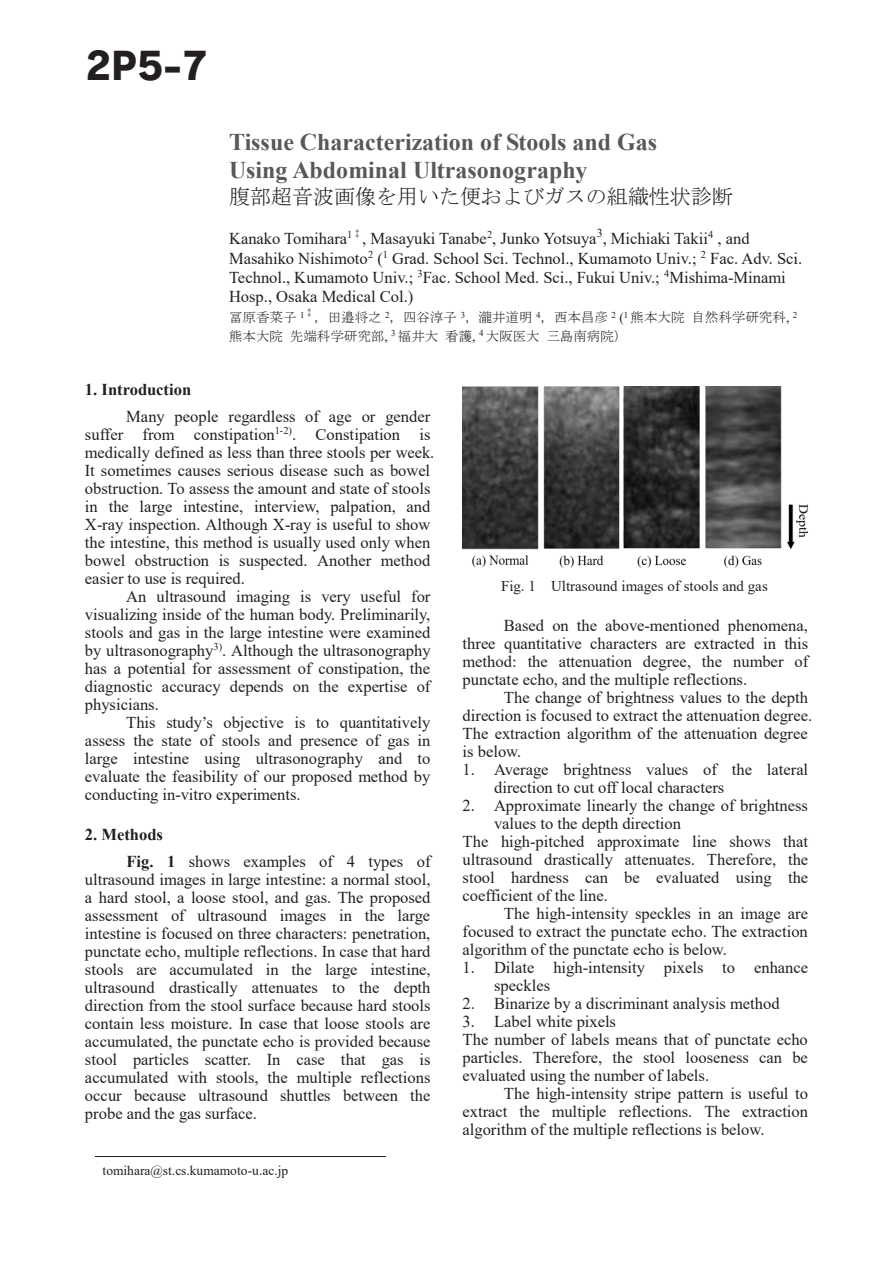
<style>
.page{position:relative;width:893px;height:1263px;background:#fff}
.page>*{position:absolute;margin:0;border:0;box-sizing:border-box;transform-origin:0 0}
.t1{font:37.5px "Rodin Pro EB";color:#231f20}
.t2{font:700 24px/27.6px "Times New Roman";color:#57585a}
.t3{font:21px "MS Mincho";color:#231f20}
.t4{font:16.5px/18px "Times New Roman";color:#231f20}
.t5{font:15px "Times New Roman";color:#231f20}
.t6{font:13.5px/18.3px "MS Mincho";color:#231f20}
.t7{font:13.5px "Times New Roman";color:#231f20}
.s1{font-family:"Times New Roman"}
.s2{font-weight:700}
</style>
<div class="page">
<img style="left:463px;top:387px;width:346px;height:181px">
<hr style="left:96px;top:1156px;width:290px;height:1px;background:#231f20">
<p class="t1" style="left:85px;top:39px;width:124px">2P5-7</p>
<p class="t2" style="left:229px;top:127px;width:429px">Tissue Characterization of Stools and Gas<br>Using Abdominal Ultrasonography</p>
<p class="t3" style="left:229px;top:186px;width:505px">腹部超音波画像を用いた便およびガスの組織性状診断</p>
<p class="t4" style="left:229px;top:228px;width:575px;line-height:19.4px">Kanako Tomihara<sup>1</sup><sup>‡</sup>, Masayuki Tanabe<sup>2</sup>, Junko Yotsuya<sup>3</sup>, Michiaki Takii<sup>4</sup> , and Masahiko Nishimoto<sup>2</sup> (<sup>1</sup> Grad. School Sci. Technol., Kumamoto Univ.; <sup>2</sup> Fac. Adv. Sci.<br>Technol., Kumamoto Univ.; <sup>3</sup>Fac. School Med. Sci., Fukui Univ.; <sup>4</sup>Mishima-Minami Hosp., Osaka Medical Col.)</p>
<p class="t6" style="left:229px;top:308px;width:570px">冨原香菜子 <sup>1</sup><sup>‡</sup>，田邉将之 <sup>2</sup>，四谷淳子 <sup>3</sup>，瀧井道明 <sup>4</sup>，西本昌彦 <sup>2</sup> <span class="s1">(</span><sup>1</sup> 熊本大院自然科学研究科<span class="s1">,</span> <sup>2</sup>熊本大院先端科学研究部<span class="s1">,</span> <sup>3</sup> 福井大看護<span class="s1">,</span> <sup>4</sup> 大阪医大三島南病院）</p>
<p class="t4" style="left:126px;top:375px;width:306px;line-height:26.8px;text-indent:-41px"><span class="s2">1. Introduction<br></span>Many people regardless of age or gender</p>
<p class="t4" style="left:85px;top:425px;width:347px">suffer from constipation<sup>1-2)</sup>. Constipation is</p>
<p class="t4" style="left:85px;top:443px;width:351px">medically defined as less than three stools per week.</p>
<p class="t4" style="left:85px;top:461px;width:347px">It sometimes causes serious disease such as bowel</p>
<p class="t4" style="left:85px;top:479px;width:347px">obstruction. To assess the amount and state of stools</p>
<p class="t4" style="left:85px;top:497px;width:347px">in the large intestine, interview, palpation, and</p>
<p class="t4" style="left:85px;top:515px;width:347px">X-ray inspection. Although X-ray is useful to show</p>
<p class="t4" style="left:85px;top:533px;width:347px">the intestine, this method is usually used only when</p>
<p class="t4" style="left:85px;top:551px;width:347px">bowel obstruction is suspected. Another method</p>
<p class="t4" style="left:85px;top:569px;width:161px">easier to use is required.</p>
<p class="t4" style="left:126px;top:587px;width:306px">An ultrasound imaging is very useful for</p>
<p class="t4" style="left:85px;top:605px;width:347px">visualizing inside of the human body. Preliminarily,</p>
<p class="t4" style="left:85px;top:623px;width:347px">stools and gas in the large intestine were examined</p>
<p class="t4" style="left:85px;top:641px;width:347px">by ultrasonography<sup>3)</sup>. Although the ultrasonography</p>
<p class="t4" style="left:85px;top:659px;width:347px">has a potential for assessment of constipation, the</p>
<p class="t4" style="left:85px;top:677px;width:347px">diagnostic accuracy depends on the expertise of</p>
<p class="t4" style="left:85px;top:695px;width:75px">physicians.</p>
<p class="t4" style="left:126px;top:713px;width:306px">This study’s objective is to quantitatively</p>
<p class="t4" style="left:85px;top:731px;width:347px">assess the state of stools and presence of gas in</p>
<p class="t4" style="left:85px;top:749px;width:347px">large intestine using ultrasonography and to</p>
<p class="t4" style="left:85px;top:767px;width:347px">evaluate the feasibility of our proposed method by</p>
<p class="t4" style="left:85px;top:785px;width:217px">conducting in-vitro experiments.</p>
<p class="t4" style="left:126px;top:821px;width:306px;line-height:26.8px;text-indent:-41px"><span class="s2">2. Methods<br>Fig. 1</span> shows examples of 4 types of</p>
<p class="t4" style="left:85px;top:870px;width:347px;text-align:justify">ultrasound images in large intestine: a normal stool, a hard stool, a loose stool, and gas. The proposed assessment of ultrasound images in the large intestine is focused on three characters: penetration, punctate echo, multiple reflections. In case that hard stools are accumulated in the large intestine, ultrasound drastically attenuates to the depth direction from the stool surface because hard stools contain less moisture. In case that loose stools are accumulated, the punctate echo is provided because stool particles scatter. In case that gas is accumulated with stools, the multiple reflections occur because ultrasound shuttles between the probe and the gas surface.</p>
<p class="t7" style="left:103px;top:1161px;width:187px">tomihara@st.cs.kumamoto-u.ac.jp</p>
<p class="t5" style="left:501px;top:575px;width:268px">Fig. 1 Ultrasound images of stools and gas</p>
<p class="t4" style="left:504px;top:616px;width:306px">Based on the above-mentioned phenomena,</p>
<p class="t4" style="left:463px;top:634px;width:347px">three quantitative characters are extracted in this</p>
<p class="t4" style="left:463px;top:652px;width:347px">method: the attenuation degree, the number of</p>
<p class="t4" style="left:463px;top:670px;width:286px">punctate echo, and the multiple reflections.</p>
<p class="t4" style="left:504px;top:688px;width:306px">The change of brightness values to the depth</p>
<p class="t4" style="left:463px;top:706px;width:351px">direction is focused to extract the attenuation degree.</p>
<p class="t4" style="left:463px;top:724px;width:347px">The extraction algorithm of the attenuation degree</p>
<p class="t4" style="left:463px;top:742px;width:60px">is below.</p>
<p class="t4" style="left:494px;top:760px;width:316px;text-indent:-32px">1. Average brightness values of the lateral direction to cut off local characters</p>
<p class="t4" style="left:463px;top:796px;width:347px">2. Approximate linearly the change of brightness</p>
<p class="t4" style="left:494px;top:814px;width:188px">values to the depth direction</p>
<p class="t4" style="left:463px;top:832px;width:347px">The high-pitched approximate line shows that</p>
<p class="t4" style="left:463px;top:850px;width:347px">ultrasound drastically attenuates. Therefore, the</p>
<p class="t4" style="left:463px;top:868px;width:347px">stool hardness can be evaluated using the</p>
<p class="t4" style="left:463px;top:886px;width:147px">coefficient of the line.</p>
<p class="t4" style="left:504px;top:904px;width:306px">The high-intensity speckles in an image are</p>
<p class="t4" style="left:463px;top:922px;width:347px">focused to extract the punctate echo. The extraction</p>
<p class="t4" style="left:463px;top:940px;width:266px">algorithm of the punctate echo is below.</p>
<p class="t4" style="left:494px;top:958px;width:315px;text-indent:-32px">1. Dilate high-intensity pixels to enhance speckles</p>
<p class="t4" style="left:463px;top:994px;width:319px">2. Binarize by a discriminant analysis method</p>
<p class="t4" style="left:463px;top:1012px;width:155px">3. Label white pixels</p>
<p class="t4" style="left:463px;top:1030px;width:347px">The number of labels means that of punctate echo</p>
<p class="t4" style="left:463px;top:1048px;width:347px">particles. Therefore, the stool looseness can be</p>
<p class="t4" style="left:463px;top:1066px;width:248px">evaluated using the number of labels.</p>
<p class="t4" style="left:504px;top:1084px;width:306px">The high-intensity stripe pattern is useful to</p>
<p class="t4" style="left:463px;top:1102px;width:347px">extract the multiple reflections. The extraction</p>
<p class="t4" style="left:463px;top:1120px;width:303px">algorithm of the multiple reflections is below.</p>
</div>
